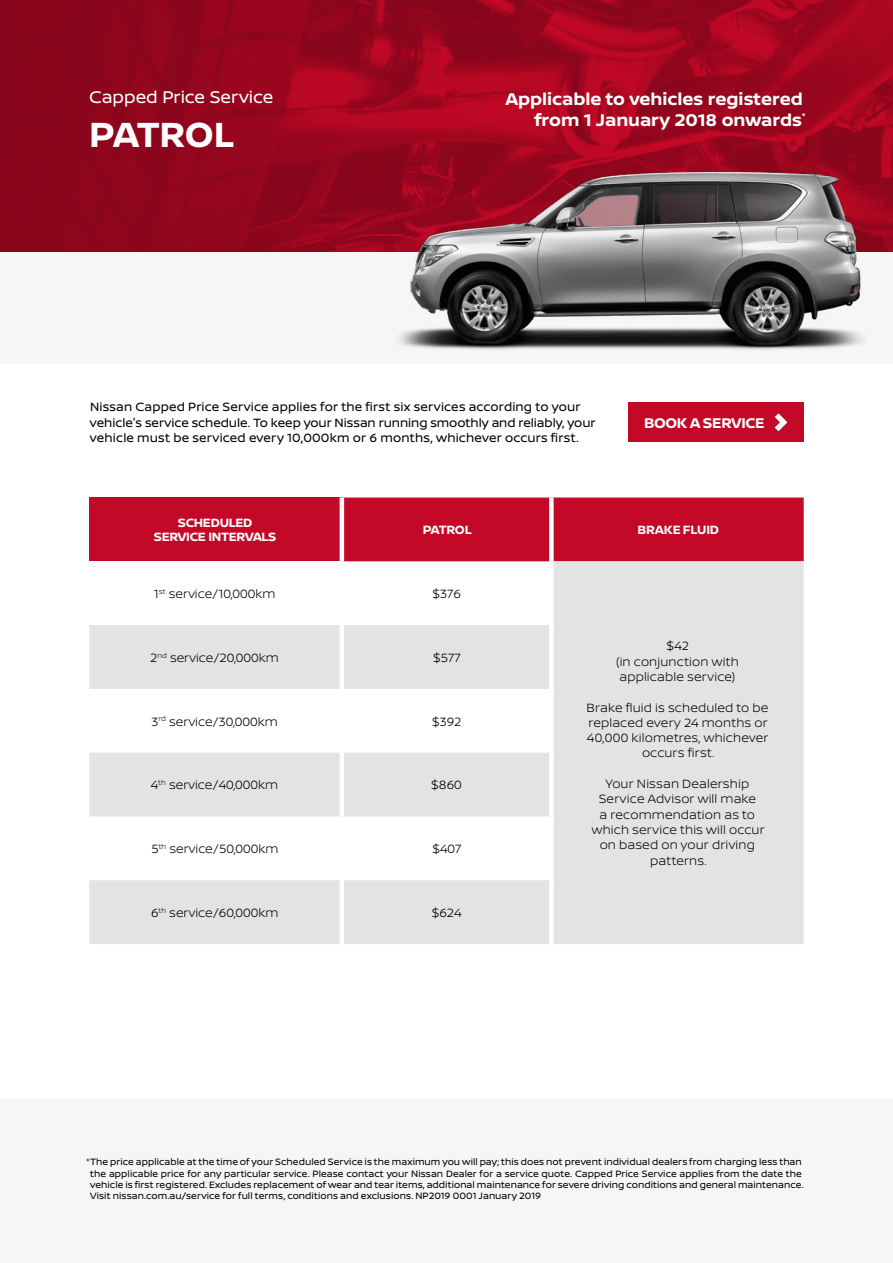
<style>
.page{position:relative;width:893px;height:1263px;background:#fff}
.page>*{position:absolute;margin:0;border:0;box-sizing:border-box;transform-origin:0 0}
.t1{font:700 37.05px "Nissan Brand";letter-spacing:-.01em;color:#fff}
.t2{font:700 18px/21px "Nissan Brand";color:#fff;text-align:right}
.t3{font:18px "Nissan Brand";letter-spacing:-.005em;color:#fff}
.t4{font:700 15px "Nissan Brand";letter-spacing:-.02em;color:#fff}
._2_1_Table_Copy{font:300 12.75px/15.3px "Nissan Brand";letter-spacing:.01em;color:#000;text-align:center}
.body_copy{font:12.75px/15.3px "Nissan Brand";letter-spacing:.01em;color:#000}
._1_1_Table_Header{font:700 12.75px/14.2px "Nissan Brand";letter-spacing:-.02em;color:#fff;text-align:center}
._3_1_Terms_and_Condi{font:9.75px/11.2px "Nissan Brand";letter-spacing:.005em;color:#000}
</style>
<div class="page">
<svg style="left:0;top:0;width:893px;height:252px;fill:#93061d"></svg>
<div style="left:0;top:252px;width:893px;height:112px;background:#f6f6f6"></div>
<div style="left:0;top:1098px;width:893px;height:165px;background:#f6f6f6"></div>
<img style="left:378px;top:158px;width:509px;height:192px">
<div style="left:629px;top:403px;width:175px;height:39px;background:#c40928"></div>
<svg style="left:775px;top:413px;width:12px;height:18px"></svg>
<div style="left:89px;top:497px;width:253px;height:64px;background:#c40928"></div>
<div style="left:344px;top:497px;width:460px;height:64px;background:#c40928"></div>
<svg style="left:89px;top:561px;width:715px;height:383px;fill:#e3e3e3"></svg>
<hr style="left:340px;top:561px;width:4px;height:64px;background:#fff">
<div style="left:549px;top:561px;width:5px;height:64px;background:#fff"></div>
<hr style="left:340px;top:625px;width:4px;height:64px;background:#fff">
<div style="left:549px;top:625px;width:5px;height:64px;background:#fff"></div>
<hr style="left:340px;top:689px;width:4px;height:64px;background:#fff">
<div style="left:549px;top:689px;width:5px;height:64px;background:#fff"></div>
<hr style="left:340px;top:753px;width:4px;height:63px;background:#fff">
<div style="left:549px;top:753px;width:5px;height:63px;background:#fff"></div>
<hr style="left:340px;top:816px;width:4px;height:64px;background:#fff">
<div style="left:549px;top:816px;width:5px;height:64px;background:#fff"></div>
<hr style="left:340px;top:880px;width:4px;height:64px;background:#fff">
<div style="left:549px;top:880px;width:5px;height:64px;background:#fff"></div>
<hr style="left:340px;top:497px;width:4px;height:64px;background:#fff">
<div style="left:549px;top:497px;width:5px;height:64px;background:#fff"></div>
<h2 class="t3" style="left:89px;top:84px;width:186px">Capped Price Service</h2>
<p class="t1" style="left:89px;top:108px;width:146px">PATROL</p>
<h2 class="t2" style="left:506px;top:88px;width:302px">Applicable to vehicles registered from 1 January 2018 onwards<sup>*</sup></h2>
<p class="body_copy" style="left:90px;top:399px;width:507px">Nissan Capped Price Service applies for the first six services according to your vehicle's service schedule. To keep your Nissan running smoothly and reliably, your vehicle must be serviced every 10,000km or 6 months, whichever occurs first.</p>
<h3 class="t4" style="left:644px;top:412px;width:122px">BOOK A SERVICE</h3>
<p class="_1_1_Table_Header" style="left:154px;top:515px;width:124px">SCHEDULED<br>SERVICE INTERVALS</p>
<p class="_1_1_Table_Header" style="left:423px;top:522px;width:50px">PATROL</p>
<p class="_1_1_Table_Header" style="left:637px;top:522px;width:83px">BRAKE FLUID</p>
<p class="_2_1_Table_Copy" style="left:154px;top:585px;width:123px">1<sup>st</sup> service/10,000km</p>
<p class="_2_1_Table_Copy" style="left:432px;top:585px;width:30px">$376</p>
<p class="_2_1_Table_Copy" style="left:150px;top:649px;width:130px">2<sup>nd</sup> service/20,000km</p>
<p class="_2_1_Table_Copy" style="left:433px;top:649px;width:29px">$577</p>
<p class="_2_1_Table_Copy" style="left:152px;top:713px;width:128px">3<sup>rd</sup> service/30,000km</p>
<p class="_2_1_Table_Copy" style="left:432px;top:713px;width:31px">$392</p>
<p class="_2_1_Table_Copy" style="left:151px;top:777px;width:129px">4<sup>th</sup> service/40,000km</p>
<p class="_2_1_Table_Copy" style="left:431px;top:777px;width:32px">$860</p>
<p class="_2_1_Table_Copy" style="left:151px;top:841px;width:128px">5<sup>th</sup> service/50,000km</p>
<p class="_2_1_Table_Copy" style="left:432px;top:841px;width:31px">$407</p>
<p class="_2_1_Table_Copy" style="left:151px;top:904px;width:129px">6<sup>th</sup> service/60,000km</p>
<p class="_2_1_Table_Copy" style="left:432px;top:904px;width:31px">$624</p>
<p class="_2_1_Table_Copy" style="left:666px;top:638px;width:24px">$42</p>
<p class="_2_1_Table_Copy" style="left:616px;top:653px;width:124px;text-align:left">(in conjunction with applicable service)</p>
<p class="_2_1_Table_Copy" style="left:587px;top:699px;width:183px">Brake fluid is scheduled to be replaced every 24 months or<br>40,000 kilometres, whichever occurs first.</p>
<p class="_2_1_Table_Copy" style="left:592px;top:775px;width:174px">Your Nissan Dealership<br>Service Advisor will make<br>a recommendation as to which service this will occur on based on your driving patterns.</p>
<p class="_3_1_Terms_and_Condi" style="left:90px;top:1156px;width:715px;text-indent:-4px">*The price applicable at the time of your Scheduled Service is the maximum you will pay; this does not prevent individual dealers from charging less than the applicable price for any particular service. Please contact your Nissan Dealer for a service quote. Capped Price Service applies from the date the vehicle is first registered. Excludes replacement of wear and tear items, additional maintenance for severe driving conditions and general maintenance.<br>Visit nissan.com.au/service for full terms, conditions and exclusions. NP2019 0001 January 2019</p>
</div>
